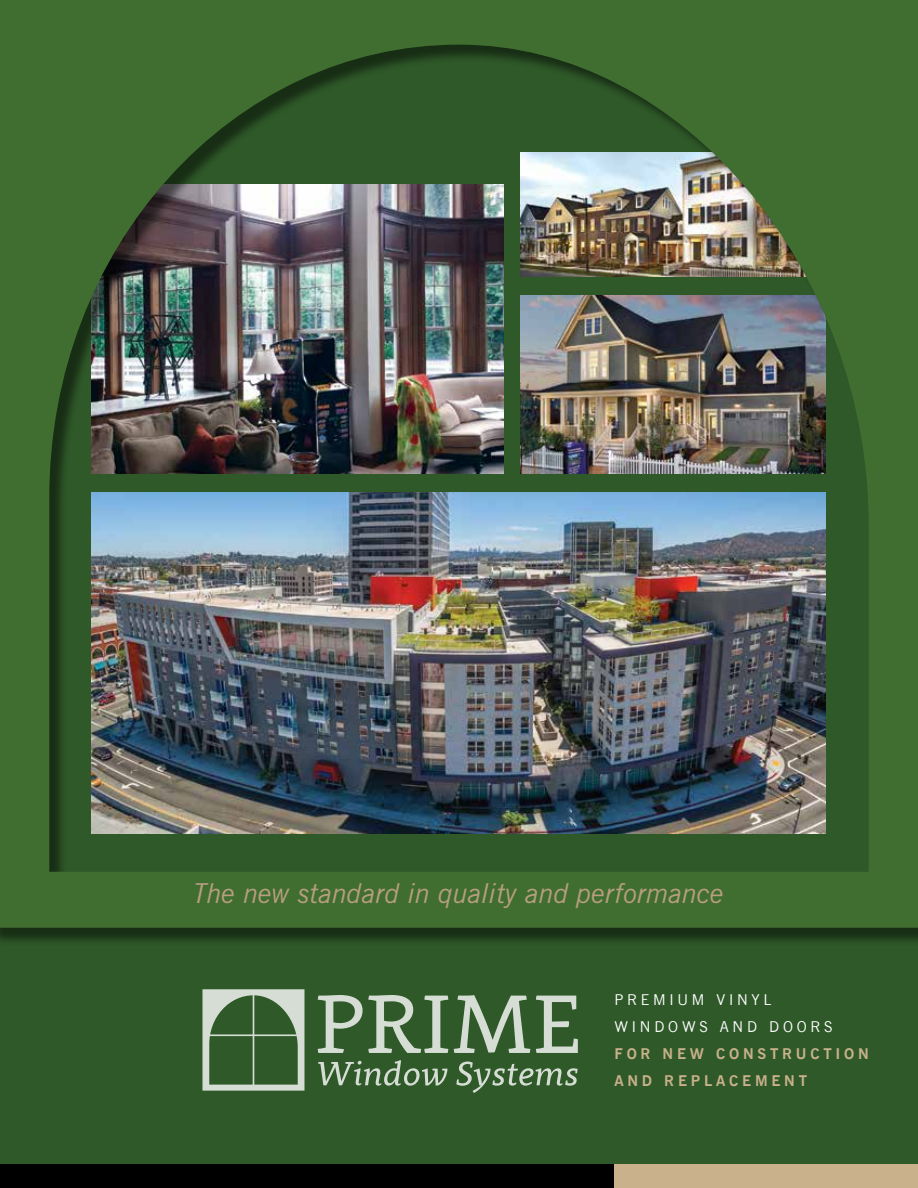
<style>
.page{position:relative;width:918px;height:1188px;background:#2f5929}
.page>*{position:absolute;margin:0;border:0;box-sizing:border-box;transform-origin:0 0}
.t1{font:italic 27px "News Gothic BT";color:#b79e80}
.t2{font:700 15px/27px "News Gothic BT";letter-spacing:.25em;color:#c8b18b}
.t3{font:15px/27px "News Gothic BT";letter-spacing:.25em;color:#fff}
</style>
<div class="page">
<svg style="left:318px;top:995px;width:130px;height:58px"></svg>
<svg style="left:454px;top:995px;width:76px;height:58px"></svg>
<svg style="left:536px;top:996px;width:42px;height:57px"></svg>
<svg style="left:318px;top:1060px;width:129px;height:26px"></svg>
<svg style="left:456px;top:1062px;width:122px;height:31px"></svg>
<svg style="left:202px;top:989px;width:103px;height:102px"></svg>
<div style="left:613px;top:1164px;width:305px;height:24px;background:#c8b18b"></div>
<div style="left:0;top:1164px;width:613px;height:24px;background:#000"></div>
<img style="left:0;top:0;width:918px;height:927px">
<p class="t1" style="left:194px;top:877px;width:532px">The new standard in quality and performance</p>
<p class="t3" style="left:614px;top:986px;width:220px">PREMIUM VINYL<br>WINDOWS AND DOORS</p>
<p class="t2" style="left:614px;top:1040px;width:256px">FOR NEW CONSTRUCTION<br>AND REPLACEMENT</p>
</div>
